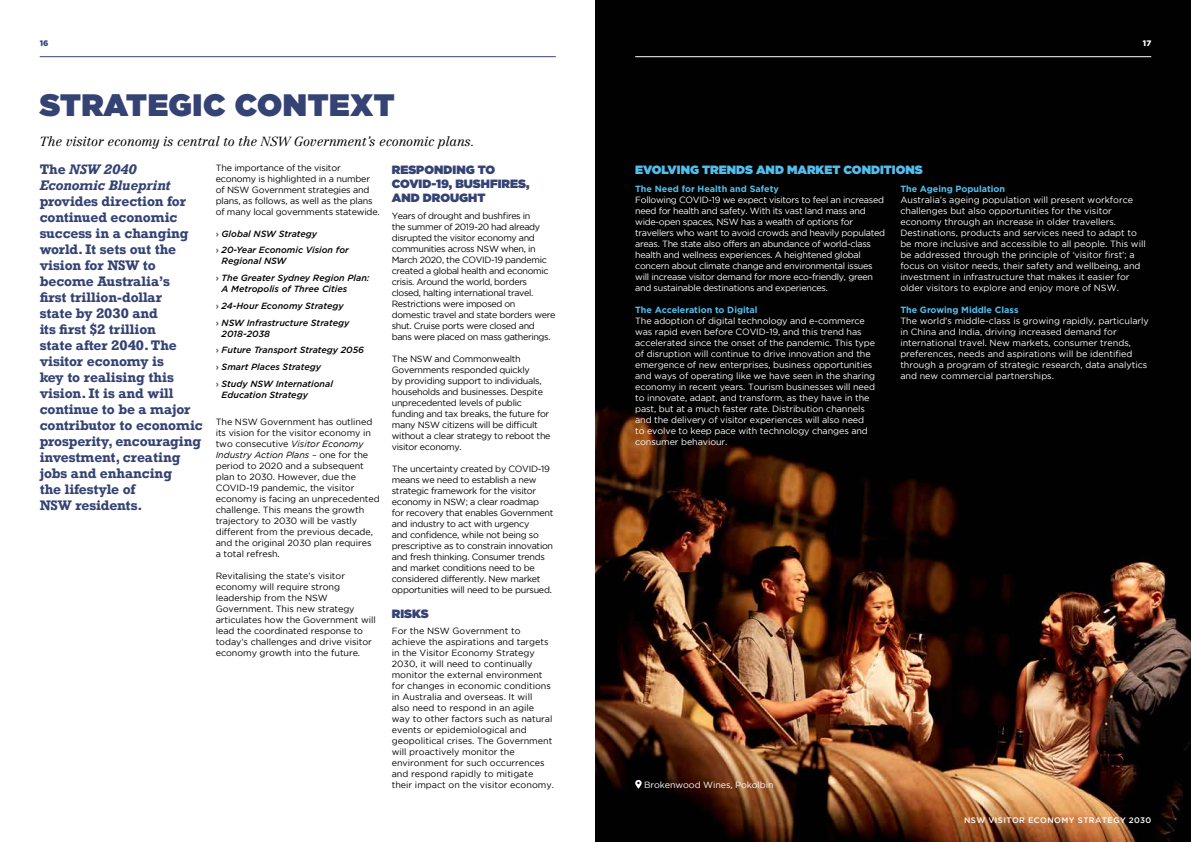
<style>
.page{position:relative;width:1191px;height:842px;background:#fff}
.page>*{position:absolute;margin:0;border:0;box-sizing:border-box;transform-origin:0 0}
.t1{font:900 31px "Gotham";letter-spacing:.02em;color:#344274}
.t2{font:700 13px/16px "Rockwell";letter-spacing:-.01em;color:#344274}
.t3{font:italic 300 13px "Centennial LT";letter-spacing:-.01em;color:#000}
.t4{font:italic 700 13px/16px "Rockwell";letter-spacing:-.015em;color:#344274}
.t5{font:900 12px/14px "Gotham";color:#344274}
.t6{font:900 12px "Gotham";color:#52beee}
.t7{font:9px/11px "Gotham";letter-spacing:-.02em;color:#000}
.t8{font:9px/11px "Gotham";letter-spacing:-.01em;color:#fff}
.t9{font:9px/11px "Gotham";color:#000}
.t10{font:9px/11px "Gotham";letter-spacing:-.03em;color:#fff}
.t11{font:9px/11px "Gotham";letter-spacing:-.04em;color:#000}
.t12{font:italic 500 9px/16.7px "Gotham";color:#000}
.t13{font:700 9px "Gotham";color:#52beee}
.t14{font:500 8px "Gotham";letter-spacing:.055em;color:#fff}
.t15{font:900 8px "Gotham";color:#344274}
.t16{font:900 8px "Gotham";color:#fff}
.s1{font-style:normal}
.s2{font-style:normal;color:#344274}
.s3{font-style:italic}
</style>
<div class="page">
<img style="left:595px;top:0;width:596px;height:842px">
<hr style="left:635px;top:56px;width:516px;height:1px;background:#fff">
<hr style="left:40px;top:56px;width:516px;height:1px;background:#344274">
<svg style="left:635px;top:780px;width:6px;height:8px"></svg>
<p class="t15" style="left:40px;top:38px;width:10px">16</p>
<p class="t16" style="left:1142px;top:38px;width:10px">17</p>
<h1 class="t1" style="left:40px;top:82px;width:356px">STRATEGIC CONTEXT</h1>
<h2 class="t3" style="left:40px;top:134px;width:436px">The visitor economy is central to the NSW Government’s economic plans.</h2>
<h2 class="t4" style="left:40px;top:161px;width:132px"><span class="s1">The</span> NSW 2040<br>Economic Blueprint</h2>
<p class="t2" style="left:40px;top:193px;width:164px">provides direction for continued economic success in a changing world. It sets out the vision for NSW to become Australia’s<br>first trillion-dollar<br>state by 2030 and<br>its first $2 trillion<br>state after 2040. The visitor economy is<br>key to realising this vision. It is and will continue to be a major contributor to economic prosperity, encouraging investment, creating jobs and enhancing<br>the lifestyle of<br>NSW residents.</p>
<p class="t7" style="left:216px;top:162px;width:165px">The importance of the visitor economy is highlighted in a number of NSW Government strategies and plans, as follows, as well as the plans of many local governments statewide.</p>
<p class="t12" style="left:216px;top:225px;width:135px"><span class="s2">›</span> Global NSW Strategy<br><span class="s2">›</span> 20-Year Economic Vision for</p>
<p class="t12" style="left:216px;top:253px;width:155px;text-indent:6px">Regional NSW<br><span class="s2">›</span> The Greater Sydney Region Plan:</p>
<p class="t12" style="left:216px;top:280px;width:135px;text-indent:6px">A Metropolis of Three Cities <span class="s2">›</span> 24-Hour Economy Strategy<br><span class="s2">›</span> NSW Infrastructure Strategy</p>
<p class="t12" style="left:216px;top:325px;width:150px;text-indent:6px">2018-2038<br><span class="s2">›</span> Future Transport Strategy 2056 <span class="s2">›</span> Smart Places Strategy<br><span class="s2">›</span> Study NSW International</p>
<p class="t12" style="left:222px;top:386px;width:88px">Education Strategy</p>
<p class="t7" style="left:216px;top:416px;width:165px">The NSW Government has outlined its vision for the visitor economy in two consecutive <span class="s3">Visitor Economy<br>Industry Action Plans</span> – one for the period to 2020 and a subsequent plan to 2030. However, due the<br>COVID-19 pandemic, the visitor economy is facing an unprecedented challenge. This means the growth trajectory to 2030 will be vastly different from the previous decade, and the original 2030 plan requires<br>a total refresh.</p>
<p class="t7" style="left:216px;top:570px;width:162px">Revitalising the state’s visitor economy will require strong leadership from the NSW<br>Government. This new strategy articulates how the Government will lead the coordinated response to today’s challenges and drive visitor economy growth into the future.</p>
<h3 class="t5" style="left:392px;top:163px;width:139px">RESPONDING TO<br>COVID-19, BUSHFIRES,<br>AND DROUGHT</h3>
<p class="t11" style="left:392px;top:210px;width:165px">Years of drought and bushfires in<br>the summer of 2019-20 had already disrupted the visitor economy and communities across NSW when, in March 2020, the COVID-19 pandemic created a global health and economic crisis. Around the world, borders closed, halting international travel.<br>Restrictions were imposed on domestic travel and state borders were shut. Cruise ports were closed and bans were placed on mass gatherings.</p>
<p class="t7" style="left:392px;top:353px;width:160px">The NSW and Commonwealth<br>Governments responded quickly<br>by providing support to individuals, households and businesses. Despite unprecedented levels of public funding and tax breaks, the future for many NSW citizens will be difficult without a clear strategy to reboot the visitor economy.</p>
<p class="t7" style="left:392px;top:463px;width:163px">The uncertainty created by COVID-19 means we need to establish a new strategic framework for the visitor economy in NSW; a clear roadmap for recovery that enables Government and industry to act with urgency<br>and confidence, while not being so prescriptive as to constrain innovation and fresh thinking. Consumer trends and market conditions need to be considered differently. New market opportunities will need to be pursued.</p>
<h3 class="t5" style="left:392px;top:606px;width:38px">RISKS</h3>
<p class="t9" style="left:392px;top:626px;width:164px">For the NSW Government to achieve the aspirations and targets in the Visitor Economy Strategy 2030, it will need to continually monitor the external environment for changes in economic conditions in Australia and overseas. It will<br>also need to respond in an agile way to other factors such as natural events or epidemiological and geopolitical crises. The Government will proactively monitor the environment for such occurrences and respond rapidly to mitigate their impact on the visitor economy.</p>
<h3 class="t6" style="left:635px;top:161px;width:289px">EVOLVING TRENDS AND MARKET CONDITIONS</h3>
<p class="t13" style="left:635px;top:182px;width:145px">The Need for Health and Safety</p>
<p class="t10" style="left:635px;top:194px;width:251px">Following COVID-19 we expect visitors to feel an increased need for health and safety. With its vast land mass and wide-open spaces, NSW has a wealth of options for travellers who want to avoid crowds and heavily populated areas. The state also offers an abundance of world-class health and wellness experiences. A heightened global concern about climate change and environmental issues will increase visitor demand for more eco-friendly, green and sustainable destinations and experiences.</p>
<p class="t13" style="left:635px;top:303px;width:124px">The Acceleration to Digital</p>
<p class="t8" style="left:635px;top:315px;width:241px">The adoption of digital technology and e-commerce was rapid even before COVID-19, and this trend has accelerated since the onset of the pandemic. This type of disruption will continue to drive innovation and the emergence of new enterprises, business opportunities and ways of operating like we have seen in the sharing economy in recent years. Tourism businesses will need to innovate, adapt, and transform, as they have in the past, but at a much faster rate. Distribution channels and the delivery of visitor experiences will also need to evolve to keep pace with technology changes and consumer behaviour.</p>
<p class="t13" style="left:900px;top:182px;width:106px">The Ageing Population</p>
<p class="t8" style="left:900px;top:194px;width:247px">Australia’s ageing population will present workforce challenges but also opportunities for the visitor economy through an increase in older travellers.<br>Destinations, products and services need to adapt to be more inclusive and accessible to all people. This will be addressed through the principle of ‘visitor first’; a focus on visitor needs, their safety and wellbeing, and investment in infrastructure that makes it easier for older visitors to explore and enjoy more of NSW.</p>
<p class="t13" style="left:900px;top:303px;width:120px">The Growing Middle Class</p>
<p class="t8" style="left:900px;top:315px;width:250px">The world’s middle-class is growing rapidly, particularly in China and India, driving increased demand for international travel. New markets, consumer trends, preferences, needs and aspirations will be identified through a program of strategic research, data analytics and new commercial partnerships.</p>
<p class="t8" style="left:644px;top:780px;width:131px">Brokenwood Wines, Pokolbin</p>
<p class="t14" style="left:964px;top:816px;width:189px">NSW VISITOR ECONOMY STRATEGY 2030</p>
</div>
